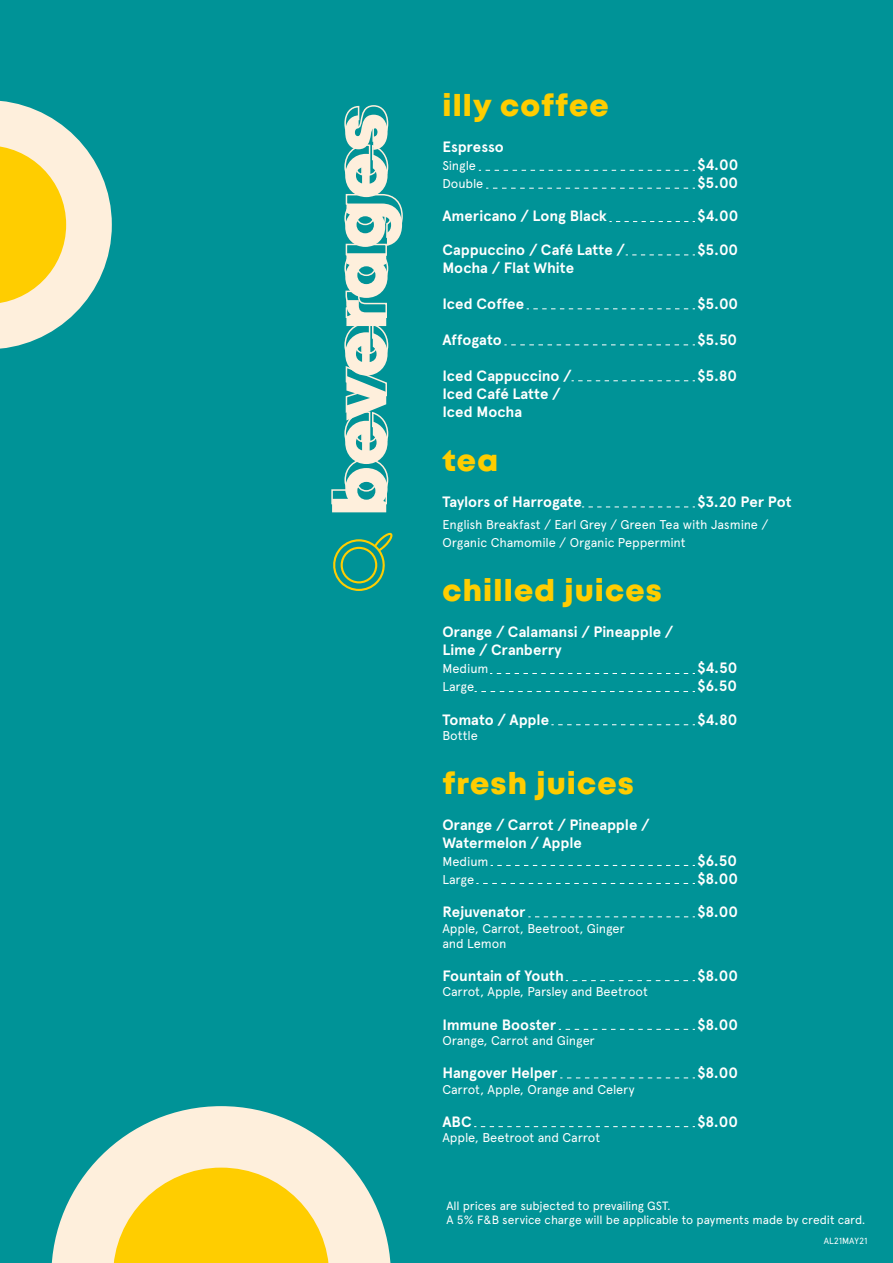
<style>
.page{position:relative;width:893px;height:1263px;background:#009397}
.page>*{position:absolute;margin:0;border:0;box-sizing:border-box;transform-origin:0 0}
.t1{font:73.65px "Mont Heavy DEMO";color:#feefdc}
.t2{font:30px "Mont Heavy DEMO";letter-spacing:.04em;color:#ffcd00}
.t3{font:700 15px/18px "Apercu Pro";letter-spacing:-.005em;color:#fff}
.t4{font:12.75px/18px "Apercu Pro";letter-spacing:-.01em;color:#fff}
.t5{font:12px/14.4px "Apercu Pro";letter-spacing:-.01em;color:#fff}
.t6{font:9px "Apercu Pro";letter-spacing:-.005em;color:#fff}
</style>
<div class="page">
<svg style="left:331px;top:105px;width:72px;height:400px"></svg>
<svg style="left:51px;top:1106px;width:340px;height:157px;fill:#feefdc"></svg>
<svg style="left:113px;top:1167px;width:216px;height:96px;background:#fed536"></svg>
<svg style="left:0;top:100px;width:112px;height:249px"></svg>
<svg style="left:333px;top:533px;width:60px;height:58px"></svg>
<svg style="left:479px;top:170px;width:216px;height:1px"></svg>
<svg style="left:486px;top:188px;width:209px;height:1px"></svg>
<svg style="left:609px;top:221px;width:86px;height:1px"></svg>
<svg style="left:626px;top:255px;width:69px;height:1px"></svg>
<svg style="left:527px;top:308px;width:168px;height:1px"></svg>
<svg style="left:504px;top:344px;width:191px;height:1px"></svg>
<svg style="left:572px;top:380px;width:123px;height:1px"></svg>
<svg style="left:582px;top:507px;width:113px;height:1px"></svg>
<svg style="left:490px;top:673px;width:205px;height:1px"></svg>
<svg style="left:474px;top:691px;width:221px;height:1px"></svg>
<svg style="left:551px;top:724px;width:144px;height:1px"></svg>
<svg style="left:491px;top:865px;width:204px;height:1px"></svg>
<svg style="left:476px;top:883px;width:219px;height:1px"></svg>
<svg style="left:528px;top:916px;width:167px;height:1px"></svg>
<svg style="left:566px;top:980px;width:129px;height:1px"></svg>
<svg style="left:559px;top:1029px;width:136px;height:1px"></svg>
<svg style="left:560px;top:1077px;width:135px;height:1px"></svg>
<svg style="left:474px;top:1126px;width:221px;height:1px"></svg>
<h1 class="t1" style="left:319px;top:517px;width:406px;rotate:-90deg">beverages</h1>
<h2 class="t2" style="left:442px;top:89px;width:168px">illy coffee</h2>
<p class="t3" style="left:442px;top:138px;width:63px">Espresso</p>
<p class="t4" style="left:442px;top:156px;width:35px">Single</p>
<p class="t3" style="left:697px;top:156px;width:42px">$4.00</p>
<p class="t4" style="left:442px;top:174px;width:42px">Double</p>
<p class="t3" style="left:697px;top:174px;width:42px">$5.00</p>
<p class="t3" style="left:442px;top:207px;width:166px">Americano / Long Black</p>
<p class="t3" style="left:697px;top:207px;width:42px">$4.00</p>
<p class="t3" style="left:442px;top:240px;width:184px">Cappuccino / Café Latte /</p>
<p class="t3" style="left:697px;top:240px;width:42px">$5.00</p>
<p class="t3" style="left:442px;top:258px;width:133px">Mocha / Flat White</p>
<p class="t3" style="left:442px;top:294px;width:83px">Iced Coffee</p>
<p class="t3" style="left:697px;top:294px;width:42px">$5.00</p>
<p class="t3" style="left:442px;top:330px;width:61px">Affogato</p>
<p class="t3" style="left:697px;top:330px;width:41px">$5.50</p>
<p class="t3" style="left:442px;top:366px;width:131px">Iced Cappuccino /</p>
<p class="t3" style="left:697px;top:366px;width:41px">$5.80</p>
<p class="t3" style="left:442px;top:384px;width:120px">Iced Café Latte /<br>Iced Mocha</p>
<h2 class="t2" style="left:442px;top:443px;width:57px">tea</h2>
<p class="t3" style="left:442px;top:492px;width:141px">Taylors of Harrogate</p>
<p class="t3" style="left:697px;top:492px;width:96px">$3.20 Per Pot</p>
<p class="t4" style="left:442px;top:515px;width:327px">English Breakfast / Earl Grey / Green Tea with Jasmine /<br>Organic Chamomile / Organic Peppermint</p>
<h2 class="t2" style="left:442px;top:574px;width:221px">chilled juices</h2>
<p class="t3" style="left:442px;top:623px;width:232px">Orange / Calamansi / Pineapple /<br>Lime / Cranberry</p>
<p class="t4" style="left:442px;top:659px;width:48px">Medium</p>
<p class="t3" style="left:697px;top:659px;width:41px">$4.50</p>
<p class="t4" style="left:442px;top:677px;width:33px">Large</p>
<p class="t3" style="left:697px;top:677px;width:41px">$6.50</p>
<p class="t3" style="left:442px;top:710px;width:108px">Tomato / Apple</p>
<p class="t3" style="left:697px;top:710px;width:41px">$4.80</p>
<p class="t4" style="left:442px;top:726px;width:37px">Bottle</p>
<h2 class="t2" style="left:442px;top:766px;width:193px">fresh juices</h2>
<p class="t3" style="left:442px;top:815px;width:208px">Orange / Carrot / Pineapple /<br>Watermelon / Apple</p>
<p class="t4" style="left:442px;top:852px;width:48px">Medium</p>
<p class="t3" style="left:697px;top:851px;width:41px">$6.50</p>
<p class="t4" style="left:442px;top:870px;width:33px">Large</p>
<p class="t3" style="left:697px;top:869px;width:42px">$8.00</p>
<p class="t3" style="left:442px;top:903px;width:85px">Rejuvenator</p>
<p class="t3" style="left:697px;top:903px;width:42px">$8.00</p>
<p class="t4" style="left:442px;top:919px;width:184px;line-height:15.3px">Apple, Carrot, Beetroot, Ginger and Lemon</p>
<p class="t3" style="left:442px;top:966px;width:123px">Fountain of Youth</p>
<p class="t3" style="left:697px;top:966px;width:42px">$8.00</p>
<p class="t4" style="left:442px;top:982px;width:207px">Carrot, Apple, Parsley and Beetroot</p>
<p class="t3" style="left:442px;top:1015px;width:115px">Immune Booster</p>
<p class="t3" style="left:697px;top:1015px;width:42px">$8.00</p>
<p class="t4" style="left:442px;top:1031px;width:154px">Orange, Carrot and Ginger</p>
<p class="t3" style="left:442px;top:1064px;width:117px">Hangover Helper</p>
<p class="t3" style="left:697px;top:1064px;width:42px">$8.00</p>
<p class="t4" style="left:442px;top:1079px;width:194px">Carrot, Apple, Orange and Celery</p>
<p class="t3" style="left:442px;top:1112px;width:31px">ABC</p>
<p class="t3" style="left:697px;top:1112px;width:42px">$8.00</p>
<p class="t4" style="left:442px;top:1128px;width:159px">Apple, Beetroot and Carrot</p>
<p class="t5" style="left:446px;top:1197px;width:420px">All prices are subjected to prevailing GST.<br>A 5% F&amp;B service charge will be applicable to payments made by credit card.</p>
<p class="t6" style="left:824px;top:1234px;width:45px">AL21MAY21</p>
</div>
